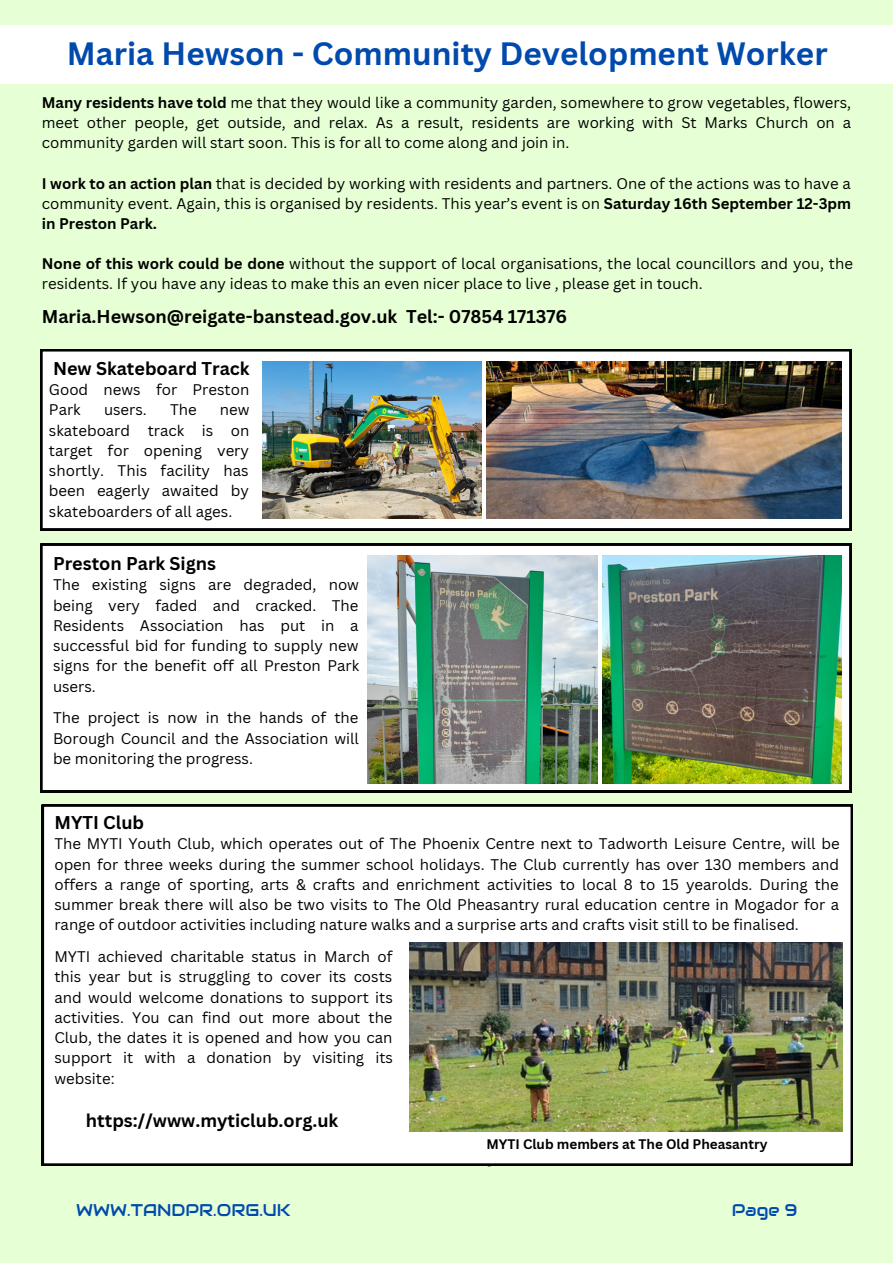
<style>
.page{position:relative;width:893px;height:1264px;background:#fff}
.page>*{position:absolute;margin:0;border:0;box-sizing:border-box;transform-origin:0 0}
.t1{font:700 31.5px "Canva Sans";color:#004aad}
.t2{font:700 18px "Canva Sans";color:#000}
.t3{font:16.95px "Audiowide";color:#004aad}
.t4{font:15px/20.2px "Canva Sans";color:#000;text-align:justify}
.t5{font:700 13.5px "Canva Sans";color:#000}
.s1{font-weight:700}
</style>
<div class="page">
<div style="left:0;top:0;width:892px;height:1262px;background:#e6ffd5"></div>
<div style="left:0;top:25px;width:892px;height:58px;background:#fff"></div>
<svg style="left:40px;top:349px;width:811px;height:181px;background:#eaeaea"></svg>
<img style="left:486px;top:361px;width:355px;height:158px">
<img style="left:262px;top:361px;width:219px;height:158px">
<svg style="left:40px;top:543px;width:811px;height:249px;background:#efefef"></svg>
<img style="left:603px;top:555px;width:238px;height:228px">
<img style="left:368px;top:555px;width:229px;height:228px">
<div style="left:42px;top:804px;width:810px;height:361px;background:#fff"></div>
<img style="left:409px;top:942px;width:433px;height:189px">
<p class="t1" style="left:67px;top:31px;width:762px">Maria Hewson - Community Development Worker</p>
<p class="t4" style="left:42px;top:92px;width:810px"><span class="s1">Many residents have told</span> me that they would like a community garden, somewhere to grow vegetables, flowers, meet other people, get outside, and relax. As a result, residents are working with St Marks Church on a community garden will start soon. This is for all to come along and join in.</p>
<p class="t4" style="left:42px;top:173px;width:810px"><span class="s1">I work to an action plan</span> that is decided by working with residents and partners. One of the actions was to have a community event. Again, this is organised by residents. This year’s event is on <span class="s1">Saturday 16th September 12-3pm in Preston Park.</span></p>
<p class="t4" style="left:42px;top:253px;width:812px"><span class="s1">None of this work could be done</span> without the support of local organisations, the local councillors and you, the residents. If you have any ideas to make this an even nicer place to live , please get in touch.</p>
<p class="t2" style="left:42px;top:304px;width:527px">Maria.Hewson@reigate-banstead.gov.uk Tel:- 07854 171376</p>
<p class="t2" style="left:53px;top:355px;width:198px">New Skateboard Track</p>
<p class="t4" style="left:49px;top:379px;width:202px">Good news for Preston<br>Park</p>
<p class="t4" style="left:104px;top:399px;width:44px">users.</p>
<p class="t4" style="left:170px;top:399px;width:28px">The</p>
<p class="t4" style="left:49px;top:399px;width:202px;text-indent:171px">new skateboard track is on target for opening very shortly. This facility has been eagerly awaited by skateboarders of all ages.</p>
<p class="t2" style="left:53px;top:551px;width:165px">Preston Park Signs</p>
<p class="t4" style="left:53px;top:574px;width:308px">The existing signs are degraded, now being very faded and cracked. The Residents Association has put in a successful bid for funding to supply new signs for the benefit off all Preston Park users.</p>
<p class="t4" style="left:53px;top:707px;width:307px">The project is now in the hands of the Borough Council and the Association will be monitoring the progress.</p>
<p class="t2" style="left:54px;top:809px;width:91px">MYTI Club</p>
<p class="t4" style="left:54px;top:833px;width:786px">The MYTI Youth Club, which operates out of The Phoenix Centre next to Tadworth Leisure Centre, will be open for three weeks during the summer school holidays. The Club currently has over 130 members and offers a range of sporting, arts &amp; crafts and enrichment activities to local 8 to 15 yearolds. During the summer break there will also be two visits to The Old Pheasantry rural education centre in Mogador for a range of outdoor activities including nature walks and a surprise arts and crafts visit still to be finalised.</p>
<p class="t4" style="left:54px;top:946px;width:340px">MYTI achieved charitable status in March of this year but is struggling to cover its costs and would welcome donations to support its activities. You can find out more about the Club, the dates it is opened and how you can support it with a donation by visiting its website:</p>
<p class="t2" style="left:86px;top:1107px;width:254px">https://www.myticlub.org.uk</p>
<p class="t5" style="left:486px;top:1134px;width:282px">MYTI Club members at The Old Pheasantry</p>
<p class="t3" style="left:76px;top:1198px;width:216px">WWW.TANDPR.ORG.UK</p>
<p class="t3" style="left:731px;top:1198px;width:67px">Page 9</p>
</div>
